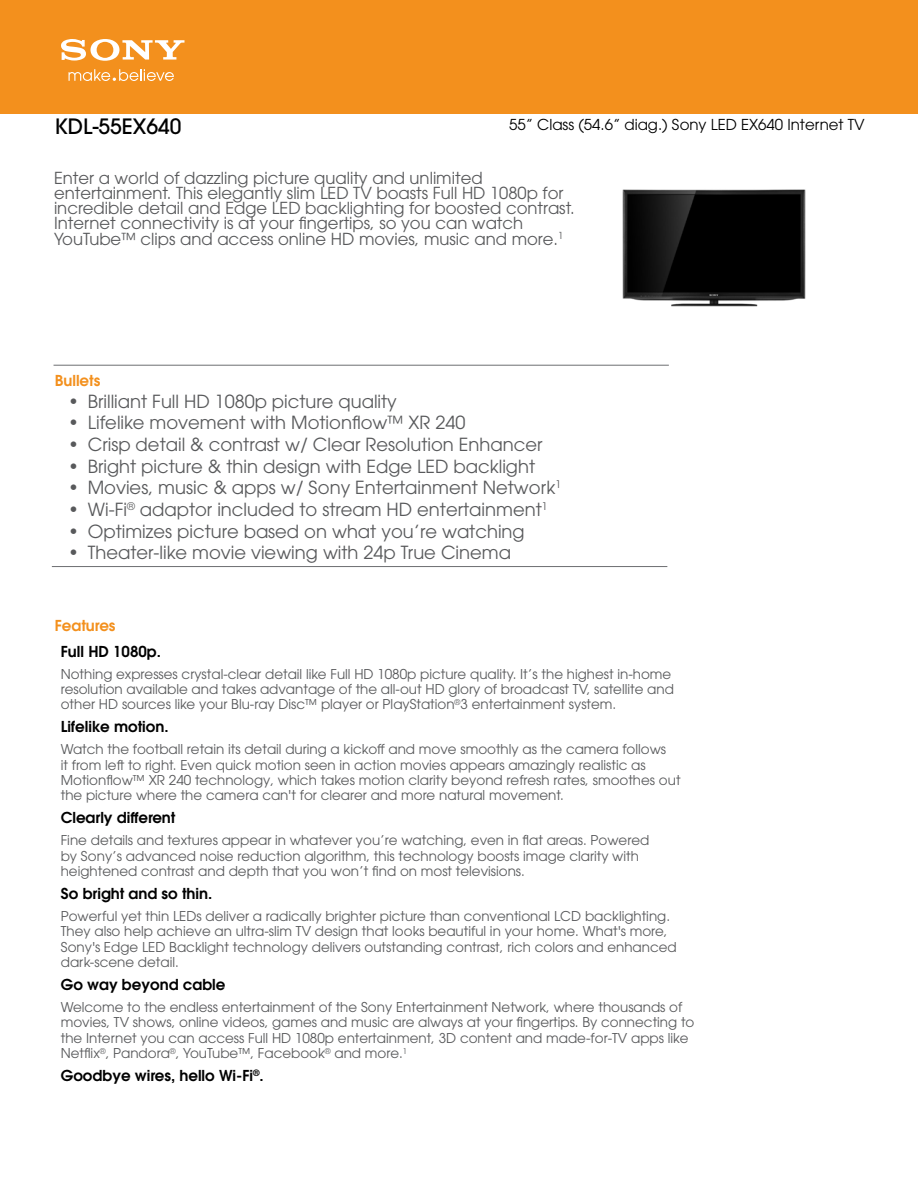
<style>
.page{position:relative;width:918px;height:1188px;background:#fff}
.page>*{position:absolute;margin:0;border:0;box-sizing:border-box;transform-origin:0 0}
.t1{font:500 21px "ITC Avant Garde Std";color:#000}
.t2{font:18px "ITC Avant Garde Std";color:#58595b}
.t3{font:16.5px/15.3px "ITC Avant Garde Std";color:#58595b}
.t4{font:600 15px "ITC Avant Garde Std";color:#000}
.t5{font:15px "ITC Avant Garde Std";color:#000}
.t6{font:600 15px "ITC Avant Garde Std";color:#f3901d}
.t7{font:13.5px/15.3px "ITC Avant Garde Std";color:#58595b}
</style>
<div class="page">
<div style="left:0;top:0;width:918px;height:113px;background:#f3901d"></div>
<svg style="left:69px;top:69px;width:105px;height:12px"></svg>
<svg style="left:61px;top:39px;width:124px;height:22px"></svg>
<img style="left:622px;top:189px;width:184px;height:118px">
<hr style="left:54px;top:365px;width:615px;height:1px;background:#6d6e71">
<hr style="left:52px;top:566px;width:615px;height:1px;background:#6d6e71">
<h1 class="t1" style="left:55px;top:113px;width:128px">KDL-55EX640</h1>
<p class="t5" style="left:509px;top:115px;width:357px">55” Class (54.6” diag.) Sony LED EX640 Internet TV</p>
<p class="t3" style="left:54px;top:170px;width:522px">Enter a world of dazzling picture quality and unlimited entertainment. This elegantly slim LED TV boasts Full HD 1080p for incredible detail and Edge LED backlighting for boosted contrast.<br>Internet connectivity is at your fingertips, so you can watch YouTube™ clips and access online HD movies, music and more.<sup>1</sup></p>
<p class="t6" style="left:55px;top:371px;width:47px">Bullets</p>
<h2 class="t2" style="left:68px;top:390px;width:330px">• Brilliant Full HD 1080p picture quality</h2>
<h2 class="t2" style="left:68px;top:411px;width:399px">• Lifelike movement with Motionflow™ XR 240</h2>
<h2 class="t2" style="left:68px;top:433px;width:476px">• Crisp detail &amp; contrast w/ Clear Resolution Enhancer</h2>
<h2 class="t2" style="left:68px;top:455px;width:468px">• Bright picture &amp; thin design with Edge LED backlight</h2>
<h2 class="t2" style="left:68px;top:476px;width:495px">• Movies, music &amp; apps w/ Sony Entertainment Network<sup>1</sup></h2>
<h2 class="t2" style="left:68px;top:498px;width:481px">• Wi-Fi<sup>®</sup> adaptor included to stream HD entertainment<sup>1</sup></h2>
<h2 class="t2" style="left:68px;top:520px;width:458px">• Optimizes picture based on what you’re watching</h2>
<h2 class="t2" style="left:68px;top:541px;width:444px">• Theater-like movie viewing with 24p True Cinema</h2>
<p class="t6" style="left:55px;top:616px;width:62px">Features</p>
<p class="t4" style="left:61px;top:641px;width:102px">Full HD 1080p.</p>
<p class="t7" style="left:61px;top:666px;width:615px">Nothing expresses crystal-clear detail like Full HD 1080p picture quality. It’s the highest in-home resolution available and takes advantage of the all-out HD glory of broadcast TV, satellite and other HD sources like your Blu-ray Disc™ player or PlayStation<sup>®</sup>3 entertainment system.</p>
<p class="t4" style="left:61px;top:717px;width:109px">Lifelike motion.</p>
<p class="t7" style="left:61px;top:742px;width:621px">Watch the football retain its detail during a kickoff and move smoothly as the camera follows<br>it from left to right. Even quick motion seen in action movies appears amazingly realistic as Motionflow™ XR 240 technology, which takes motion clarity beyond refresh rates, smoothes out the picture where the camera can't for clearer and more natural movement.</p>
<p class="t4" style="left:61px;top:808px;width:116px">Clearly different</p>
<p class="t7" style="left:61px;top:833px;width:590px">Fine details and textures appear in whatever you’re watching, even in flat areas. Powered by Sony’s advanced noise reduction algorithm, this technology boosts image clarity with heightened contrast and depth that you won’t find on most televisions.</p>
<p class="t4" style="left:61px;top:884px;width:153px">So bright and so thin.</p>
<p class="t7" style="left:61px;top:908px;width:618px">Powerful yet thin LEDs deliver a radically brighter picture than conventional LCD backlighting.<br>They also help achieve an ultra-slim TV design that looks beautiful in your home. What's more, Sony's Edge LED Backlight technology delivers outstanding contrast, rich colors and enhanced dark-scene detail.</p>
<p class="t4" style="left:61px;top:975px;width:166px">Go way beyond cable</p>
<p class="t7" style="left:61px;top:999px;width:635px">Welcome to the endless entertainment of the Sony Entertainment Network, where thousands of movies, TV shows, online videos, games and music are always at your fingertips. By connecting to the Internet you can access Full HD 1080p entertainment, 3D content and made-for-TV apps like Netflix<sup>®</sup>, Pandora<sup>®</sup>, YouTube™, Facebook<sup>®</sup> and more.<sup>1</sup></p>
<p class="t4" style="left:61px;top:1066px;width:205px">Goodbye wires, hello Wi-Fi<sup>®</sup>.</p>
</div>
